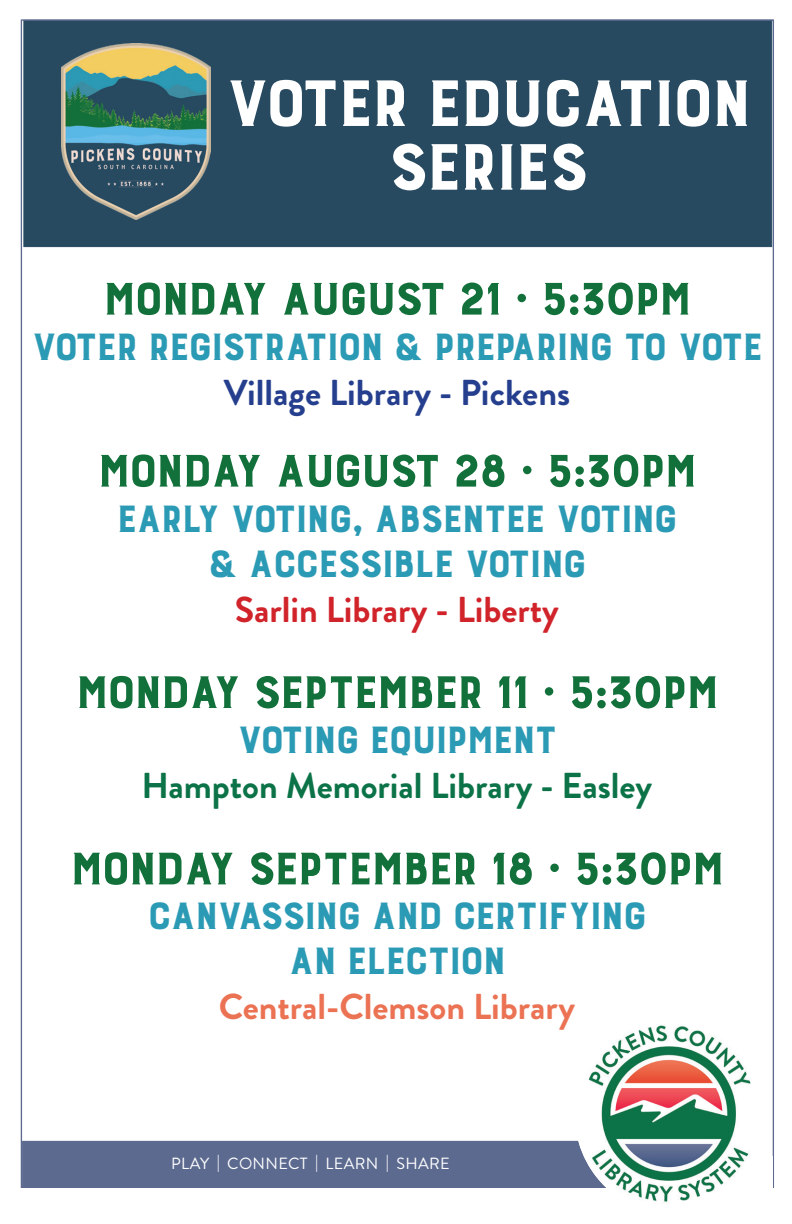
<style>
.page{position:relative;width:792px;height:1224px;background:#fff}
.page>*{position:absolute;margin:0;border:0;box-sizing:border-box;transform-origin:0 0}
.t1{font:86.2px/63.7px "Burford Base";letter-spacing:-.075em;color:#fff;text-align:center}
.t2{font:60px "Burford Base";letter-spacing:-.075em;color:#12703a}
.t3{font:50px/45px "Burford Base";letter-spacing:-.075em;color:#2b9ab4;text-align:center}
.t4{font:700 36px "Brandon Grotesque";color:#0b7347}
.t5{font:700 36px "Brandon Grotesque";color:#253f8e}
.t6{font:700 36px "Brandon Grotesque";color:#eb7253}
.t7{font:700 36px "Brandon Grotesque";color:#d1232a}
.t8{font:16.2px "Brandon Grotesque";letter-spacing:.02em;color:#fff}
</style>
<div class="page">
<div style="left:23px;top:20px;width:749px;height:227px;background:#274a60;border:1px solid #274a60"></div>
<div style="left:22px;top:1141px;width:623px;height:47px;background:#5c6a90"></div>
<img style="left:579px;top:1025px;width:172px;height:177px">
<img style="left:61px;top:43px;width:149px;height:176px">
<h1 class="t1" style="left:222px;top:72px;width:532px">VOTER EDUCATION<br>SERIES</h1>
<p class="t2" style="left:101px;top:268px;width:593px">Monday August 21 • 5:30PM</p>
<p class="t3" style="left:30px;top:324px;width:736px">Voter Registration &amp; Preparing to Vote</p>
<p class="t5" style="left:224px;top:367px;width:348px">Village Library - Pickens</p>
<p class="t2" style="left:96px;top:440px;width:604px">Monday August 28 • 5:30PM</p>
<p class="t3" style="left:115px;top:496px;width:565px">Early Voting, Absentee Voting &amp; Accessible Voting</p>
<p class="t7" style="left:235px;top:584px;width:326px">Sarlin Library - Liberty</p>
<p class="t2" style="left:74px;top:661px;width:648px">Monday september 11 • 5:30PM</p>
<p class="t3" style="left:236px;top:718px;width:324px">Voting Equipment</p>
<p class="t4" style="left:142px;top:760px;width:512px">Hampton Memorial Library - Easley</p>
<p class="t2" style="left:68px;top:837px;width:659px">Monday SEPTEMBER 18 • 5:30PM</p>
<p class="t3" style="left:146px;top:894px;width:503px">Canvassing and Certifying an Election</p>
<p class="t6" style="left:219px;top:982px;width:358px">Central-Clemson Library</p>
<p class="t8" style="left:171px;top:1152px;width:280px">PLAY | CONNECT | LEARN | SHARE</p>
</div>
